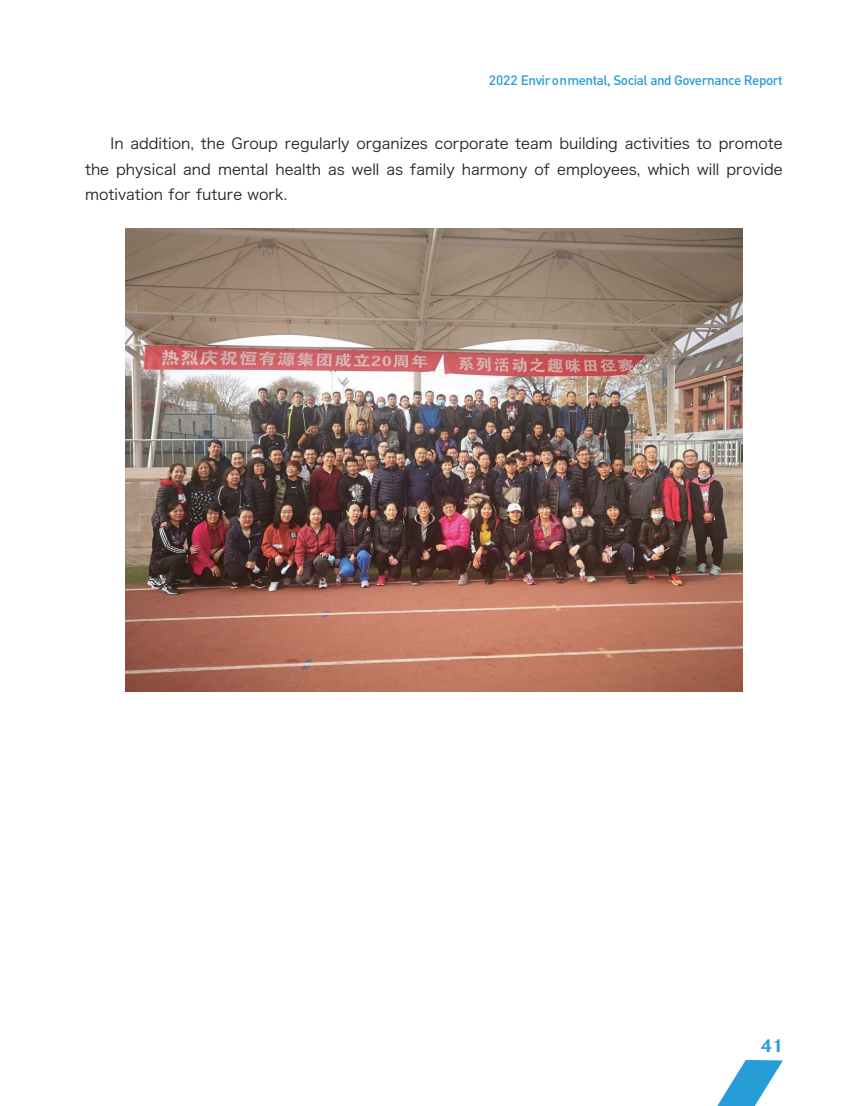
<style>
.page{position:relative;width:868px;height:1106px;background:#fff}
.page>*{position:absolute;margin:0;border:0;box-sizing:border-box;transform-origin:0 0}
.t1{font:700 18px "Malayalam MN";color:#279dd8}
.t2{font:15px/25.5px "Hira Kaku Pro W3";letter-spacing:.005em;color:#231f20;text-align:justify}
.t3{font:500 13.5px "DIN";letter-spacing:-.035em;color:#279dd8}
</style>
<div class="page">
<svg style="left:717px;top:1059px;width:65px;height:47px"></svg>
<img style="left:126px;top:229px;width:616px;height:462px">
<p class="t3" style="left:488px;top:71px;width:295px">2022 Environmental, Social and Governance Report</p>
<p class="t2" style="left:85px;top:130px;width:699px;text-indent:26px">In addition, the Group regularly organizes corporate team building activities to promote the physical and mental health as well as family harmony of employees, which will provide motivation for future work.</p>
<p class="t1" style="left:760px;top:1034px;width:24px">41</p>
</div>
